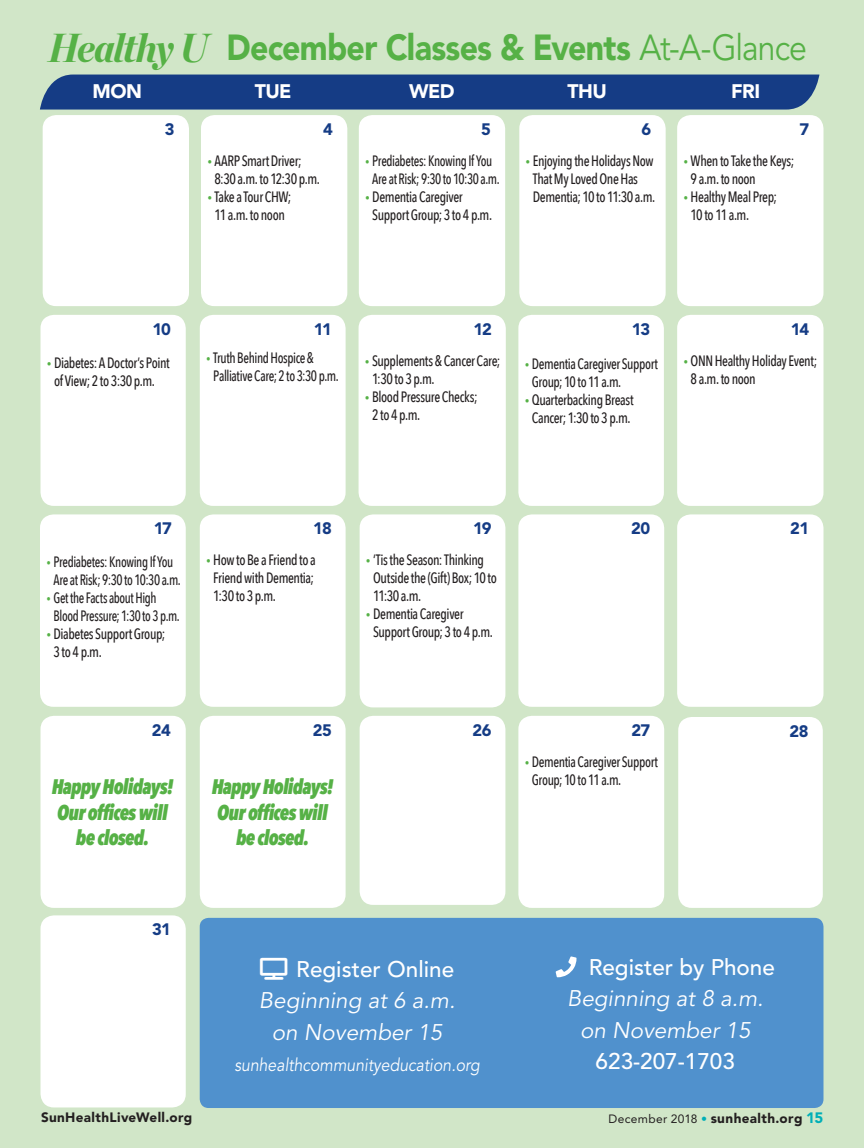
<style>
.page{position:relative;width:864px;height:1148px;background:#d1e6c8}
.page>*{position:absolute;margin:0;border:0;box-sizing:border-box;transform-origin:0 0}
.t1{font:900 36px "Avenir LT Pro";letter-spacing:-.025em;color:#56b146;scale:.89 1}
.t2{font:italic 22.5px/31.5px "Avenir LT Pro";color:#fff;text-align:center}
.t3{font:500 22.5px "Avenir LT Pro";color:#fff}
.t4{font:italic 800 21px/25.5px "Avenir Next Condensed";letter-spacing:-.04em;color:#56b146;text-align:center;scale:.9 1}
.t5{font:900 19.5px "Avenir LT Pro";letter-spacing:-.025em;color:#fff}
.t6{font:italic 18px "Avenir LT Pro";color:#fff;scale:.88 1}
.t7{font:900 16.5px "Avenir LT Pro";letter-spacing:-.05em;color:#153c85}
.t8{font:500 15px/18px "Avenir Next Condensed";letter-spacing:-.03em;color:#231f20;scale:.9 1}
.t9{font:500 15px/18px "Avenir Next Condensed";letter-spacing:-.03em;color:#231f20;text-align:center;scale:.85 1}
.t10{font:500 15px/18px "Avenir Next Condensed";letter-spacing:-.03em;color:#231f20;scale:.88 1}
.t11{font:500 15px/18px "Avenir Next Condensed";letter-spacing:-.03em;color:#231f20;scale:.86 1}
.t12{font:500 15px/18px "Avenir Next Condensed";letter-spacing:-.03em;color:#231f20;scale:.84 1}
.t13{font:900 13.5px "Avenir LT Pro";letter-spacing:.025em;color:#231f20}
.s1{font-family:"Chronicle Display";font-style:italic;font-size:40.5px}
.s2{font-weight:400}
.s3{font-family:"Chronicle Display";font-weight:700;font-size:12.75px;color:#56b146}
.s4{font-weight:500;font-style:normal}
.s5{font-weight:400;font-size:12px}
.s6{font-weight:400;font-size:12px;color:#00afb7}
.s7{font-size:15px;color:#00afb7}
</style>
<div class="page">
<div style="left:359px;top:315px;width:147px;height:191px;background:#fff;border-radius:14px"></div>
<div style="left:518px;top:315px;width:146px;height:191px;background:#fff;border-radius:14px"></div>
<div style="left:677px;top:315px;width:147px;height:191px;background:#fff;border-radius:14px"></div>
<div style="left:200px;top:315px;width:146px;height:191px;background:#fff;border-radius:14px"></div>
<div style="left:40px;top:315px;width:146px;height:191px;background:#fff;border-radius:14px"></div>
<div style="left:677px;top:115px;width:147px;height:191px;background:#fff;border-radius:14px"></div>
<div style="left:519px;top:115px;width:147px;height:191px;background:#fff;border-radius:14px"></div>
<div style="left:359px;top:115px;width:146px;height:191px;background:#fff;border-radius:14px"></div>
<div style="left:201px;top:115px;width:146px;height:191px;background:#fff;border-radius:14px"></div>
<div style="left:43px;top:115px;width:146px;height:191px;background:#fff;border-radius:14px"></div>
<div style="left:518px;top:514px;width:146px;height:192px;background:#fff;border-radius:13px"></div>
<div style="left:360px;top:514px;width:145px;height:193px;background:#fff;border-radius:13px"></div>
<div style="left:200px;top:514px;width:146px;height:192px;background:#fff;border-radius:13px"></div>
<div style="left:40px;top:514px;width:146px;height:192px;background:#fff;border-radius:13px"></div>
<div style="left:677px;top:514px;width:147px;height:192px;background:#fff;border-radius:13px"></div>
<div style="left:518px;top:716px;width:146px;height:192px;background:#fff;border-radius:14px"></div>
<div style="left:360px;top:716px;width:145px;height:188px;background:#fff;border-radius:14px"></div>
<div style="left:200px;top:716px;width:146px;height:192px;background:#fff;border-radius:14px"></div>
<div style="left:40px;top:716px;width:146px;height:192px;background:#fff;border-radius:14px"></div>
<div style="left:678px;top:717px;width:145px;height:191px;background:#fff;border-radius:14px"></div>
<div style="left:200px;top:917px;width:624px;height:191px;background:#5091cd;border-radius:9px"></div>
<svg style="left:556px;top:956px;width:21px;height:21px"></svg>
<div style="left:40px;top:74px;width:779px;height:35px;background:#153c85"></div>
<div style="left:40px;top:915px;width:146px;height:192px;background:#fff;border-radius:14px"></div>
<h1 class="t1" style="left:48px;top:26px;width:854px"><span class="s1">Healthy U</span> December Classes &amp; Events <span class="s2">At-A-Glance</span></h1>
<h3 class="t5" style="left:92px;top:79px;width:51px">MON</h3>
<h3 class="t5" style="left:255px;top:79px;width:38px">TUE</h3>
<h3 class="t5" style="left:409px;top:79px;width:47px">WED</h3>
<h3 class="t5" style="left:568px;top:79px;width:41px">THU</h3>
<h3 class="t5" style="left:731px;top:79px;width:31px">FRI</h3>
<p class="t7" style="left:165px;top:119px;width:11px">3</p>
<p class="t7" style="left:323px;top:119px;width:11px">4</p>
<p class="t8" style="left:214px;top:151px;width:119px;text-indent:-8px"><span class="s3">•</span> AARP Smart Driver;<br>8:30 a.m. to 12:30 p.m.</p>
<p class="t8" style="left:207px;top:187px;width:95px;text-align:center"><span class="s3">•</span> Take a Tour CHW;<br>11 a.m. to noon</p>
<p class="t7" style="left:481px;top:119px;width:11px">5</p>
<p class="t9" style="left:365px;top:151px;width:160px"><span class="s3">•</span> Prediabetes: Knowing If You<br>Are at Risk; 9:30 to 10:30 a.m.</p>
<p class="t8" style="left:372px;top:187px;width:135px;text-indent:-8px"><span class="s3">•</span> Dementia Caregiver<br>Support Group; 3 to 4 p.m.</p>
<p class="t7" style="left:642px;top:119px;width:11px">6</p>
<p class="t8" style="left:533px;top:151px;width:138px;text-indent:-8px"><span class="s3">•</span> Enjoying the Holidays Now<br>That My Loved One Has<br>Dementia; 10 to 11:30 a.m.</p>
<p class="t7" style="left:799px;top:119px;width:11px">7</p>
<p class="t8" style="left:691px;top:151px;width:117px;text-indent:-8px"><span class="s3">•</span> When to Take the Keys;<br>9 a.m. to noon</p>
<p class="t8" style="left:691px;top:187px;width:97px;text-indent:-8px"><span class="s3">•</span> Healthy Meal Prep;<br>10 to 11 a.m.</p>
<p class="t7" style="left:152px;top:319px;width:20px">10</p>
<p class="t8" style="left:46px;top:353px;width:139px;text-align:center"><span class="s3">•</span> Diabetes: A Doctor’s Point of View; 2 to 3:30 p.m.</p>
<p class="t7" style="left:314px;top:319px;width:20px">11</p>
<p class="t11" style="left:213px;top:349px;width:147px;text-indent:-8px"><span class="s3">•</span> Truth Behind Hospice &amp;<br>Palliative Care; 2 to 3:30 p.m.</p>
<p class="t7" style="left:474px;top:319px;width:20px">12</p>
<p class="t8" style="left:372px;top:351px;width:144px;text-indent:-8px"><span class="s3">•</span> Supplements &amp; Cancer Care;<br>1:30 to 3 p.m.</p>
<p class="t8" style="left:372px;top:387px;width:119px;text-indent:-8px"><span class="s3">•</span> Blood Pressure Checks;<br>2 to 4 p.m.</p>
<p class="t7" style="left:632px;top:319px;width:20px">13</p>
<p class="t10" style="left:532px;top:354px;width:145px;text-indent:-8px"><span class="s3">•</span> Dementia Caregiver Support<br>Group; 10 to 11 a.m.</p>
<p class="t8" style="left:524px;top:390px;width:123px;text-align:center"><span class="s3">•</span> Quarterbacking Breast<br>Cancer; 1:30 to 3 p.m.</p>
<p class="t7" style="left:791px;top:319px;width:20px">14</p>
<p class="t8" style="left:691px;top:351px;width:142px;text-indent:-8px"><span class="s3">•</span> ONN Healthy Holiday Event;<br>8 a.m. to noon</p>
<p class="t7" style="left:154px;top:518px;width:20px">17</p>
<p class="t9" style="left:46px;top:553px;width:160px"><span class="s3">•</span> Prediabetes: Knowing If You<br>Are at Risk; 9:30 to 10:30 a.m.</p>
<p class="t12" style="left:54px;top:589px;width:152px;text-indent:-8px"><span class="s3">•</span> Get the Facts about High<br>Blood Pressure; 1:30 to 3 p.m.</p>
<p class="t8" style="left:54px;top:625px;width:126px;text-indent:-8px"><span class="s3">•</span> Diabetes Support Group;<br>3 to 4 p.m.</p>
<p class="t7" style="left:152px;top:720px;width:21px">24</p>
<h3 class="t4" style="left:52px;top:774px;width:137px">Happy Holidays!<br>Our offices will be closed.</h3>
<p class="t7" style="left:313px;top:518px;width:20px">18</p>
<p class="t8" style="left:213px;top:551px;width:115px;text-indent:-8px"><span class="s3">•</span> How to Be a Friend to a<br>Friend with Dementia;<br>1:30 to 3 p.m.</p>
<p class="t7" style="left:473px;top:518px;width:20px">19</p>
<p class="t7" style="left:631px;top:518px;width:21px">20</p>
<p class="t8" style="left:373px;top:551px;width:139px;text-indent:-8px"><span class="s3">•</span> ‘Tis the Season: Thinking<br>Outside the (Gift) Box; 10 to<br>11:30 a.m.</p>
<p class="t8" style="left:373px;top:605px;width:135px;text-indent:-8px"><span class="s3">•</span> Dementia Caregiver<br>Support Group; 3 to 4 p.m.</p>
<p class="t7" style="left:313px;top:720px;width:21px">25</p>
<p class="t7" style="left:473px;top:720px;width:21px">26</p>
<h3 class="t4" style="left:212px;top:774px;width:137px">Happy Holidays!<br>Our offices will be closed.</h3>
<p class="t7" style="left:631px;top:720px;width:21px">27</p>
<p class="t10" style="left:532px;top:752px;width:145px;text-indent:-8px"><span class="s3">•</span> Dementia Caregiver Support<br>Group; 10 to 11 a.m.</p>
<p class="t7" style="left:790px;top:518px;width:20px">21</p>
<p class="t7" style="left:790px;top:721px;width:21px">28</p>
<p class="t7" style="left:152px;top:919px;width:20px">31</p>
<h2 class="t2" style="left:259px;top:953px;width:198px">▼❖ <span class="s4">Register Online<br></span>Beginning at 6 a.m. on November 15</h2>
<p class="t6" style="left:234px;top:1054px;width:280px">sunhealthcommunityeducation.org</p>
<h2 class="t3" style="left:589px;top:953px;width:188px">Register by Phone</h2>
<h2 class="t2" style="left:567px;top:983px;width:198px">Beginning at 8 a.m. on November 15</h2>
<h2 class="t3" style="left:596px;top:1048px;width:141px">623-207-1703</h2>
<p class="t13" style="left:41px;top:1109px;width:153px">SunHealthLiveWell.org</p>
<p class="t13" style="left:609px;top:1110px;width:216px"><span class="s5">December 2018</span> <span class="s6">•</span> sunhealth.org <span class="s7">15</span></p>
</div>
